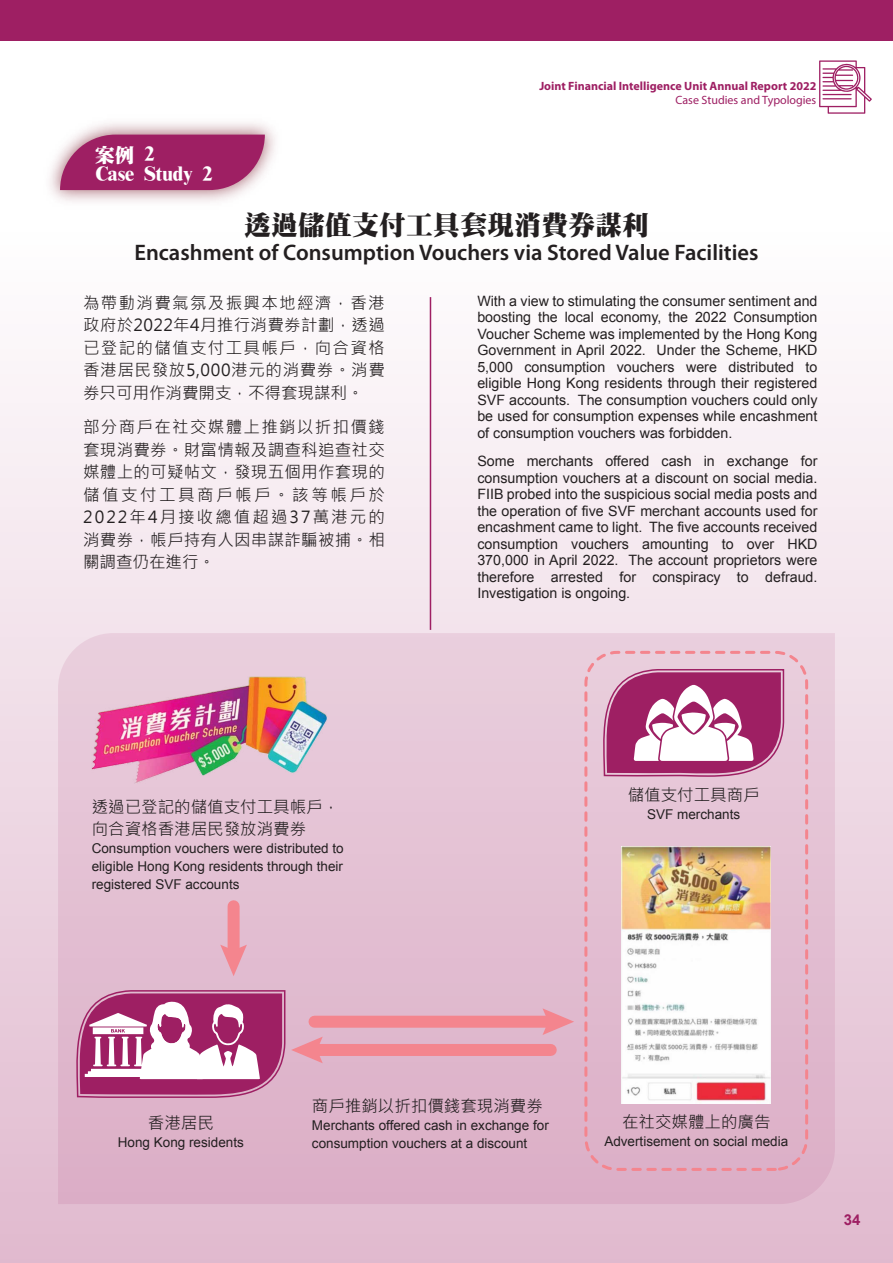
<style>
.page{position:relative;width:893px;height:1263px;background:#fff}
.page>*{position:absolute;margin:0;border:0;box-sizing:border-box;transform-origin:0 0}
.t1{font:900 27px "Han Wang Ming";color:#231f20}
.t2{font:600 22.5px "Myriad Pro";color:#231f20}
.t3{font:900 19.8px/19.5px "Han Wang Ming";color:#fff}
.t4{font:16.5px/22.5px "Microsoft Jheng Hei";color:#231f20;text-align:justify}
.t5{font:700 15px "Arial";color:#9e1f63}
.t6{font:14.25px/16.5px "Arial";color:#231f20;text-align:justify}
.t7{font:13.5px/18px "Arial";color:#231f20}
.t8{font:700 12px "Myriad Pro";color:#9e1f63}
.t9{font:12px "Myriad Pro";color:#9e1f63}
</style>
<div class="page">
<div style="left:0;top:70px;width:893px;height:1193px;background:linear-gradient(to bottom,#fff,#e1bacf)"></div>
<div style="left:0;top:0;width:893px;height:40px;background:#9e1f63"></div>
<img style="left:35px;top:610px;width:823px;height:617px">
<svg style="left:58px;top:633px;width:777px;height:571px;background:#e2bdd1"></svg>
<hr style="left:430px;top:297px;width:1px;height:333px;background:#9e1f63">
<img style="left:37px;top:112px;width:251px;height:101px">
<svg style="left:60px;top:135px;width:205px;height:55px;background:#a63471"></svg>
<svg style="left:819px;top:60px;width:53px;height:54px"></svg>
<svg style="left:600px;top:668px;width:185px;height:112px"></svg>
<div style="left:228px;top:906px;width:12px;height:49px;background:#f4858e"></div>
<svg style="left:220px;top:945px;width:27px;height:31px"></svg>
<div style="left:314px;top:1016px;width:239px;height:12px;background:#f4858e"></div>
<svg style="left:542px;top:1008px;width:32px;height:27px"></svg>
<div style="left:313px;top:1044px;width:238px;height:12px;background:#f4858e"></div>
<img style="left:622px;top:847px;width:149px;height:256px">
<img style="left:92px;top:676px;width:235px;height:107px">
<svg style="left:73px;top:989px;width:250px;height:110px"></svg>
<div style="left:584px;top:651px;width:224px;height:520px;border:3px dashed #f4858e;border-radius:31px"></div>
<h3 class="t3" style="left:95px;top:146px;width:119px">案例 2<br>Case Study 2</h3>
<p class="t8" style="left:539px;top:78px;width:278px">Joint Financial Intelligence Unit Annual Report 2022</p>
<p class="t9" style="left:676px;top:92px;width:142px">Case Studies and Typologies</p>
<h1 class="t1" style="left:244px;top:211px;width:406px">透過儲值支付工具套現消費券謀利</h1>
<h2 class="t2" style="left:134px;top:238px;width:626px">Encashment of Consumption Vouchers via Stored Value Facilities</h2>
<p class="t4" style="left:83px;top:291px;width:303px">為帶動消費氣氛及振興本地經濟，香港政府於2022年4月推行消費券計劃，透過已登記的儲值支付工具帳戶，向合資格香港居民發放5,000港元的消費券。消費券只可用作消費開支，不得套現謀利。</p>
<p class="t4" style="left:83px;top:416px;width:303px">部分商戶在社交媒體上推銷以折扣價錢套現消費券。財富情報及調查科追查社交媒體上的可疑帖文，發現五個用作套現的儲值支付工具商戶帳戶。該等帳戶於2022年4月接收總值超過37萬港元的消費券，帳戶持有人因串謀詐騙被捕。相關調查仍在進行。</p>
<p class="t4" style="left:92px;top:795px;width:249px">透過已登記的儲值支付工具帳戶，</p>
<p class="t4" style="left:92px;top:818px;width:216px">向合資格香港居民發放消費券</p>
<p class="t7" style="left:92px;top:839px;width:254px;text-align:justify">Consumption vouchers were distributed to eligible Hong Kong residents through their registered SVF accounts</p>
<p class="t6" style="left:477px;top:292px;width:342px">With a view to stimulating the consumer sentiment and boosting the local economy, the 2022 Consumption Voucher Scheme was implemented by the Hong Kong Government in April 2022. Under the Scheme, HKD 5,000 consumption vouchers were distributed to eligible Hong Kong residents through their registered SVF accounts. The consumption vouchers could only be used for consumption expenses while encashment of consumption vouchers was forbidden.</p>
<p class="t6" style="left:477px;top:453px;width:342px">Some merchants offered cash in exchange for consumption vouchers at a discount on social media.<br>FIIB probed into the suspicious social media posts and the operation of five SVF merchant accounts used for encashment came to light. The five accounts received consumption vouchers amounting to over HKD 370,000 in April 2022. The account proprietors were therefore arrested for conspiracy to defraud.<br>Investigation is ongoing.</p>
<p class="t4" style="left:628px;top:784px;width:133px">儲值支付工具商戶</p>
<p class="t7" style="left:647px;top:806px;width:95px">SVF merchants</p>
<p class="t4" style="left:148px;top:1111px;width:67px">香港居民</p>
<p class="t7" style="left:118px;top:1133px;width:128px">Hong Kong residents</p>
<p class="t4" style="left:312px;top:1094px;width:232px">商戶推銷以折扣價錢套現消費券</p>
<p class="t7" style="left:312px;top:1116px;width:238px">Merchants offered cash in exchange for consumption vouchers at a discount</p>
<p class="t4" style="left:622px;top:1111px;width:150px">在社交媒體上的廣告</p>
<p class="t7" style="left:604px;top:1133px;width:185px">Advertisement on social media</p>
<p class="t5" style="left:844px;top:1210px;width:18px">34</p>
</div>
